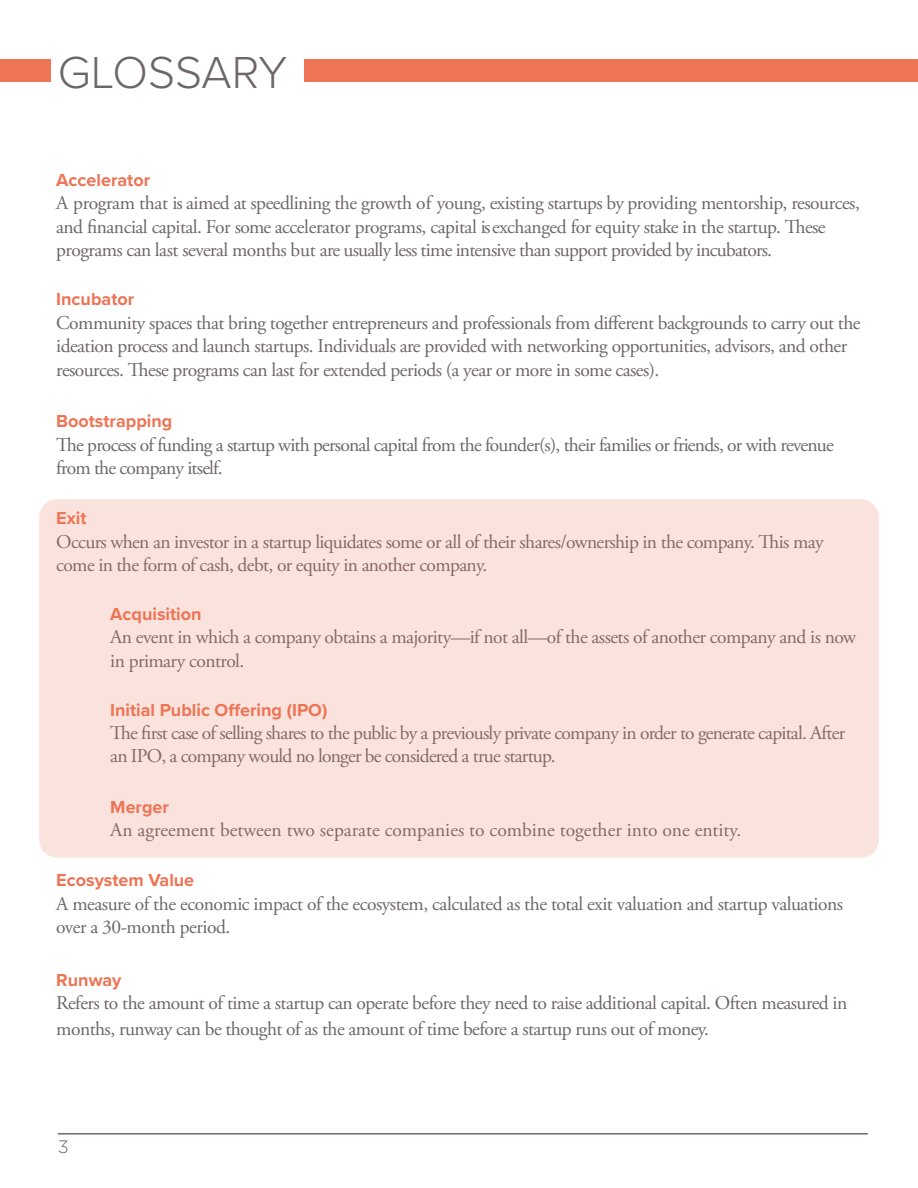
<style>
.page{position:relative;width:918px;height:1188px;background:#fff}
.page>*{position:absolute;margin:0;border:0;box-sizing:border-box;transform-origin:0 0}
.t1{font:300 46.5px "Proxima Nova";color:#6e6667}
.Body{font:19.5px/23.4px "Adobe Garamond Pro";letter-spacing:-.03em;color:#6e6667}
.Body-2{font:19.5px "Adobe Garamond Pro";color:#6e6667}
.Body-3{font:700 18px "Proxima Nova";color:#ed7455}
.t2{font:300 18px "Gotham";color:#6e6667}
</style>
<div class="page">
<div style="left:0;top:59px;width:50px;height:23px;background:#ed7455"></div>
<div style="left:304px;top:59px;width:614px;height:23px;background:#ed7455"></div>
<hr style="left:58px;top:1133px;width:810px;height:2px;background:#6e6667">
<div style="left:39px;top:499px;width:840px;height:359px;background:#fbe3dd;border-radius:18px"></div>
<p class="t1" style="left:58px;top:38px;width:231px">GLOSSARY</p>
<p class="Body-3" style="left:56px;top:167px;width:95px">Accelerator</p>
<p class="Body" style="left:56px;top:192px;width:805px">A program that is aimed at speedlining the growth of young, existing startups by providing mentorship, resources, and financial capital. For some accelerator programs, capital is exchanged for equity stake in the startup. These programs can last several months but are usually less time intensive than support provided by incubators.</p>
<p class="Body-3" style="left:56px;top:286px;width:79px">Incubator</p>
<p class="Body" style="left:56px;top:312px;width:806px">Community spaces that bring together entrepreneurs and professionals from different backgrounds to carry out the ideation process and launch startups. Individuals are provided with networking opportunities, advisors, and other resources. These programs can last for extended periods (a year or more in some cases).</p>
<p class="Body-3" style="left:56px;top:408px;width:118px">Bootstrapping</p>
<p class="Body" style="left:56px;top:433px;width:779px">The process of funding a startup with personal capital from the founder(s), their families or friends, or with revenue from the company itself.</p>
<p class="Body-3" style="left:56px;top:505px;width:32px">Exit</p>
<p class="Body" style="left:56px;top:530px;width:769px">Occurs when an investor in a startup liquidates some or all of their shares/ownership in the company. This may come in the form of cash, debt, or equity in another company.</p>
<p class="Body-3" style="left:110px;top:600px;width:93px">Acquisition</p>
<p class="Body" style="left:110px;top:626px;width:747px">An event in which a company obtains a majority—if not all—of the assets of another company and is now in primary control.</p>
<p class="Body-3" style="left:110px;top:696px;width:219px">Initial Public Offering (IPO)</p>
<p class="Body" style="left:110px;top:722px;width:736px">The first case of selling shares to the public by a previously private company in order to generate capital. After an IPO, a company would no longer be considered a true startup.</p>
<p class="Body-3" style="left:110px;top:794px;width:60px">Merger</p>
<p class="Body-2" style="left:110px;top:819px;width:633px">An agreement between two separate companies to combine together into one entity.</p>
<p class="Body-3" style="left:56px;top:867px;width:140px">Ecosystem Value</p>
<p class="Body" style="left:56px;top:892px;width:788px">A measure of the economic impact of the ecosystem, calculated as the total exit valuation and startup valuations over a 30-month period.</p>
<p class="Body-3" style="left:56px;top:966px;width:67px">Runway</p>
<p class="Body" style="left:56px;top:991px;width:793px;line-height:25.5px">Refers to the amount of time a startup can operate before they need to raise additional capital. Often measured in months, runway can be thought of as the amount of time before a startup runs out of money.</p>
<p class="t2" style="left:58px;top:1136px;width:12px">3</p>
</div>
